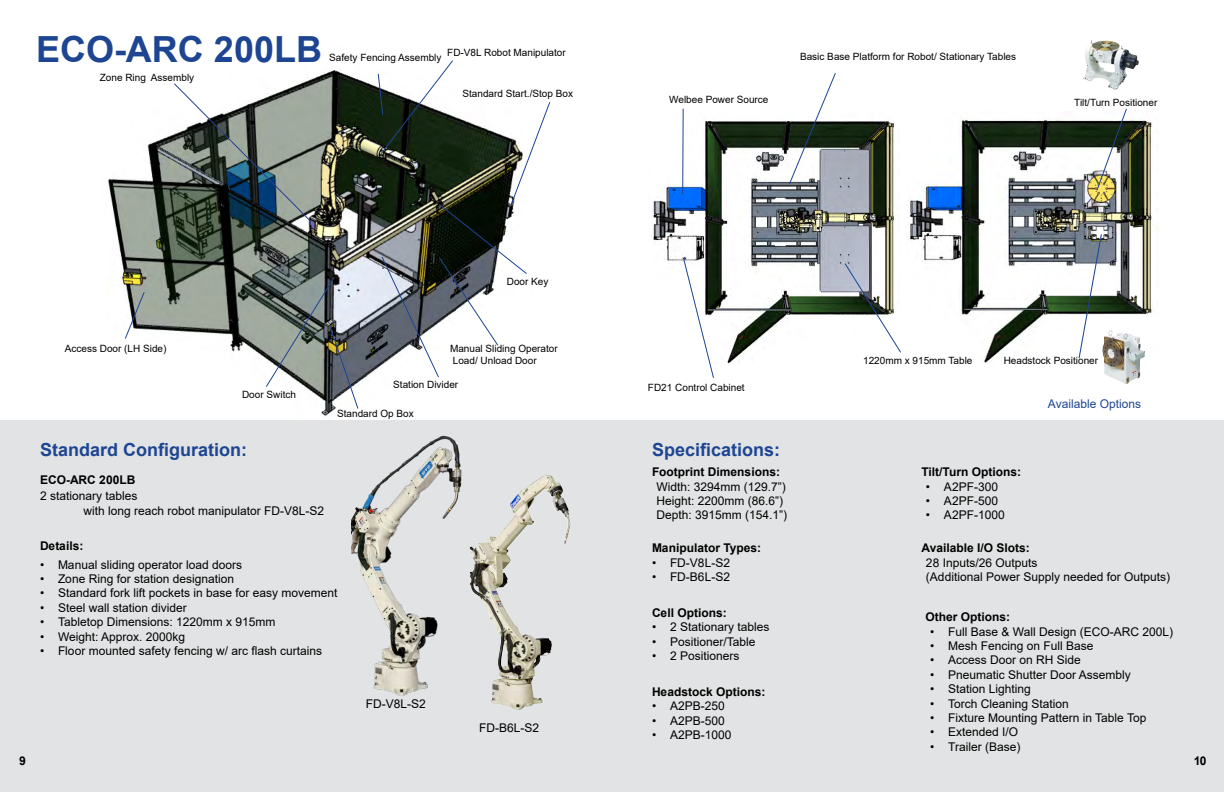
<style>
.page{position:relative;width:1224px;height:792px;background:#fff}
.page>*{position:absolute;margin:0;border:0;box-sizing:border-box;transform-origin:0 0}
.t1{font:700 36px "Arial";color:#1d4592}
.t2{font:700 18px "Arial";color:#1d4592}
.t3{font:12px/14.4px "Arial";color:#000}
.t4{font:700 12px "Arial";color:#000}
.t5{font:12px "Arial";color:#1d4592}
.t6{font:10px/12px "Arial";color:#000}
</style>
<div class="page">
<div style="left:0;top:420px;width:1224px;height:372px;background:#e2e3e4"></div>
<img style="left:108px;top:70px;width:270px;height:347px">
<img style="left:653px;top:121px;width:242px;height:242px">
<img style="left:907px;top:119px;width:251px;height:244px">
<svg style="left:124px;top:291px;width:21px;height:49px"></svg>
<svg style="left:682px;top:257px;width:33px;height:121px"></svg>
<svg style="left:682px;top:108px;width:2px;height:87px"></svg>
<svg style="left:844px;top:262px;width:57px;height:92px"></svg>
<svg style="left:1096px;top:108px;width:32px;height:84px"></svg>
<svg style="left:1078px;top:233px;width:25px;height:127px"></svg>
<img style="left:1102px;top:333px;width:38px;height:51px">
<img style="left:1083px;top:40px;width:27px;height:43px">
<svg style="left:173px;top:82px;width:138px;height:140px"></svg>
<svg style="left:265px;top:276px;width:94px;height:134px"></svg>
<svg style="left:788px;top:73px;width:49px;height:112px"></svg>
<svg style="left:378px;top:60px;width:173px;height:318px"></svg>
<img style="left:352px;top:435px;width:110px;height:261px">
<img style="left:469px;top:475px;width:76px;height:235px">
<h1 class="t1" style="left:36px;top:24px;width:288px">ECO-ARC 200LB</h1>
<p class="t6" style="left:100px;top:71px;width:96px">Zone Ring Assembly</p>
<p class="t6" style="left:447px;top:47px;width:120px">FD-V8L Robot Manipulator</p>
<p class="t6" style="left:329px;top:51px;width:114px">Safety Fencing Assembly</p>
<p class="t6" style="left:800px;top:51px;width:218px">Basic Base Platform for Robot/ Stationary Tables</p>
<p class="t6" style="left:462px;top:88px;width:112px">Standard Start./Stop Box</p>
<p class="t6" style="left:669px;top:94px;width:101px">Welbee Power Source</p>
<p class="t6" style="left:1074px;top:96px;width:85px">Tilt/Turn Positioner</p>
<p class="t6" style="left:65px;top:343px;width:103px">Access Door (LH Side)</p>
<p class="t6" style="left:242px;top:389px;width:55px">Door Switch</p>
<p class="t6" style="left:507px;top:275px;width:43px">Door Key</p>
<p class="t6" style="left:450px;top:343px;width:109px">Manual Sliding Operator<br>Load/ Unload Door</p>
<p class="t6" style="left:393px;top:379px;width:67px">Station Divider</p>
<p class="t6" style="left:337px;top:407px;width:78px">Standard Op Box</p>
<p class="t6" style="left:648px;top:381px;width:98px">FD21 Control Cabinet</p>
<p class="t6" style="left:863px;top:355px;width:111px">1220mm x 915mm Table</p>
<p class="t6" style="left:1004px;top:355px;width:96px">Headstock Positioner</p>
<p class="t5" style="left:1048px;top:395px;width:95px">Available Options</p>
<h2 class="t2" style="left:40px;top:437px;width:208px">Standard Configuration:</h2>
<p class="t4" style="left:40px;top:471px;width:97px">ECO-ARC 200LB</p>
<p class="t3" style="left:83px;top:489px;width:242px;text-indent:-43px">2 stationary tables<br>with long reach robot manipulator FD-V8L-S2</p>
<p class="t4" style="left:40px;top:537px;width:45px">Details:</p>
<p class="t3" style="left:40px;top:557px;width:204px">• Manual sliding operator load doors</p>
<p class="t3" style="left:40px;top:571px;width:196px">• Zone Ring for station designation</p>
<p class="t3" style="left:40px;top:586px;width:299px">• Standard fork lift pockets in base for easy movement</p>
<p class="t3" style="left:40px;top:600px;width:148px">• Steel wall station divider</p>
<p class="t3" style="left:40px;top:615px;width:237px">• Tabletop Dimensions: 1220mm x 915mm</p>
<p class="t3" style="left:40px;top:629px;width:147px">• Weight: Approx. 2000kg</p>
<p class="t3" style="left:40px;top:643px;width:284px">• Floor mounted safety fencing w/ arc flash curtains</p>
<p class="t3" style="left:366px;top:696px;width:62px">FD-V8L-S2</p>
<p class="t3" style="left:479px;top:720px;width:62px">FD-B6L-S2</p>
<h2 class="t2" style="left:652px;top:437px;width:130px">Specifications:</h2>
<p class="t4" style="left:652px;top:464px;width:130px">Footprint Dimensions:</p>
<p class="t3" style="left:656px;top:479px;width:132px">Width: 3294mm (129.7”)<br>Height: 2200mm (86.6”)<br>Depth: 3915mm (154.1”)</p>
<p class="t4" style="left:652px;top:540px;width:111px">Manipulator Types:</p>
<p class="t3" style="left:652px;top:555px;width:80px">• FD-V8L-S2</p>
<p class="t3" style="left:652px;top:570px;width:80px">• FD-B6L-S2</p>
<p class="t4" style="left:652px;top:604px;width:76px">Cell Options:</p>
<p class="t3" style="left:652px;top:620px;width:119px">• 2 Stationary tables</p>
<p class="t3" style="left:652px;top:634px;width:105px">• Positioner/Table</p>
<p class="t3" style="left:652px;top:649px;width:89px">• 2 Positioners</p>
<p class="t4" style="left:652px;top:683px;width:115px">Headstock Options:</p>
<p class="t3" style="left:652px;top:699px;width:74px">• A2PB-250</p>
<p class="t3" style="left:652px;top:713px;width:74px">• A2PB-500</p>
<p class="t3" style="left:652px;top:727px;width:81px">• A2PB-1000</p>
<p class="t4" style="left:921px;top:464px;width:101px">Tilt/Turn Options:</p>
<p class="t3" style="left:926px;top:479px;width:74px">• A2PF-300</p>
<p class="t3" style="left:926px;top:494px;width:74px">• A2PF-500</p>
<p class="t3" style="left:926px;top:508px;width:80px">• A2PF-1000</p>
<p class="t4" style="left:921px;top:540px;width:110px">Available I/O Slots:</p>
<p class="t3" style="left:926px;top:555px;width:246px">28 Inputs/26 Outputs<br>(Additional Power Supply needed for Outputs)</p>
<p class="t4" style="left:926px;top:609px;width:86px">Other Options:</p>
<p class="t3" style="left:930px;top:624px;width:244px">• Full Base &amp; Wall Design (ECO-ARC 200L)</p>
<p class="t3" style="left:930px;top:639px;width:165px">• Mesh Fencing on Full Base</p>
<p class="t3" style="left:930px;top:653px;width:152px">• Access Door on RH Side</p>
<p class="t3" style="left:930px;top:667px;width:202px">• Pneumatic Shutter Door Assembly</p>
<p class="t3" style="left:930px;top:682px;width:102px">• Station Lighting</p>
<p class="t3" style="left:930px;top:696px;width:140px">• Torch Cleaning Station</p>
<p class="t3" style="left:930px;top:711px;width:218px">• Fixture Mounting Pattern in Table Top</p>
<p class="t3" style="left:930px;top:725px;width:90px">• Extended I/O</p>
<p class="t3" style="left:930px;top:739px;width:92px">• Trailer (Base)</p>
<p class="t4" style="left:19px;top:752px;width:8px">9</p>
<p class="t4" style="left:1195px;top:752px;width:13px">10</p>
</div>
